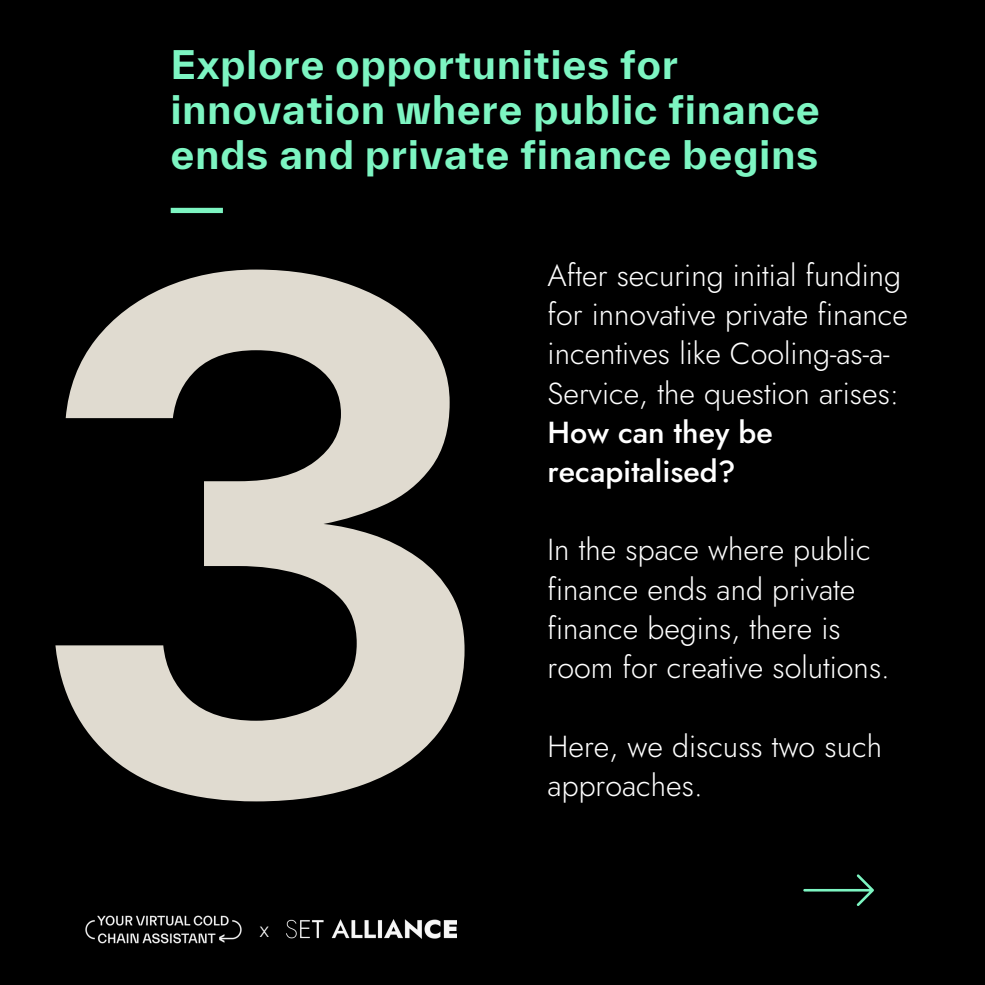
<style>
.page{position:relative;width:985px;height:985px;background:#fff}
.page>*{position:absolute;margin:0;border:0;box-sizing:border-box;transform-origin:0 0}
.t1{font:700 678.04px "TWK Everett";color:#e0dbd0}
.t2{font:700 37.98px/44.9px "TWK Everett";letter-spacing:.03em;color:#7df5c2}
.t3{font:300 30.36px/39.2px "Jost";color:#fff}
.t4{font:300 22.66px "Jost";color:#fff}
.s1{font-weight:500}
</style>
<div class="page">
<div style="left:0;top:0;width:984px;height:984px;background:#000"></div>
<svg style="left:803px;top:874px;width:71px;height:32px"></svg>
<div style="left:171px;top:208px;width:52px;height:5px;background:#7df5c2"></div>
<img style="left:287px;top:919px;width:169px;height:19px">
<img style="left:85px;top:915px;width:157px;height:29px">
<p class="t2" style="left:171px;top:41px;width:650px">Explore opportunities for innovation where public finance ends and private finance begins</p>
<p class="t1" style="left:34px;top:108px;width:462px">3</p>
<p class="t4" style="left:260px;top:912px;width:11px">x</p>
<p class="t3" style="left:547px;top:256px;width:362px">After securing initial funding for innovative private finance incentives like Cooling-as-a-<br>Service, the question arises:<br><span class="s1">How can they be recapitalised?</span></p>
<p class="t3" style="left:547px;top:530px;width:344px">In the space where public finance ends and private finance begins, there is room for creative solutions.</p>
<p class="t3" style="left:547px;top:726px;width:336px">Here, we discuss two such approaches.</p>
</div>
